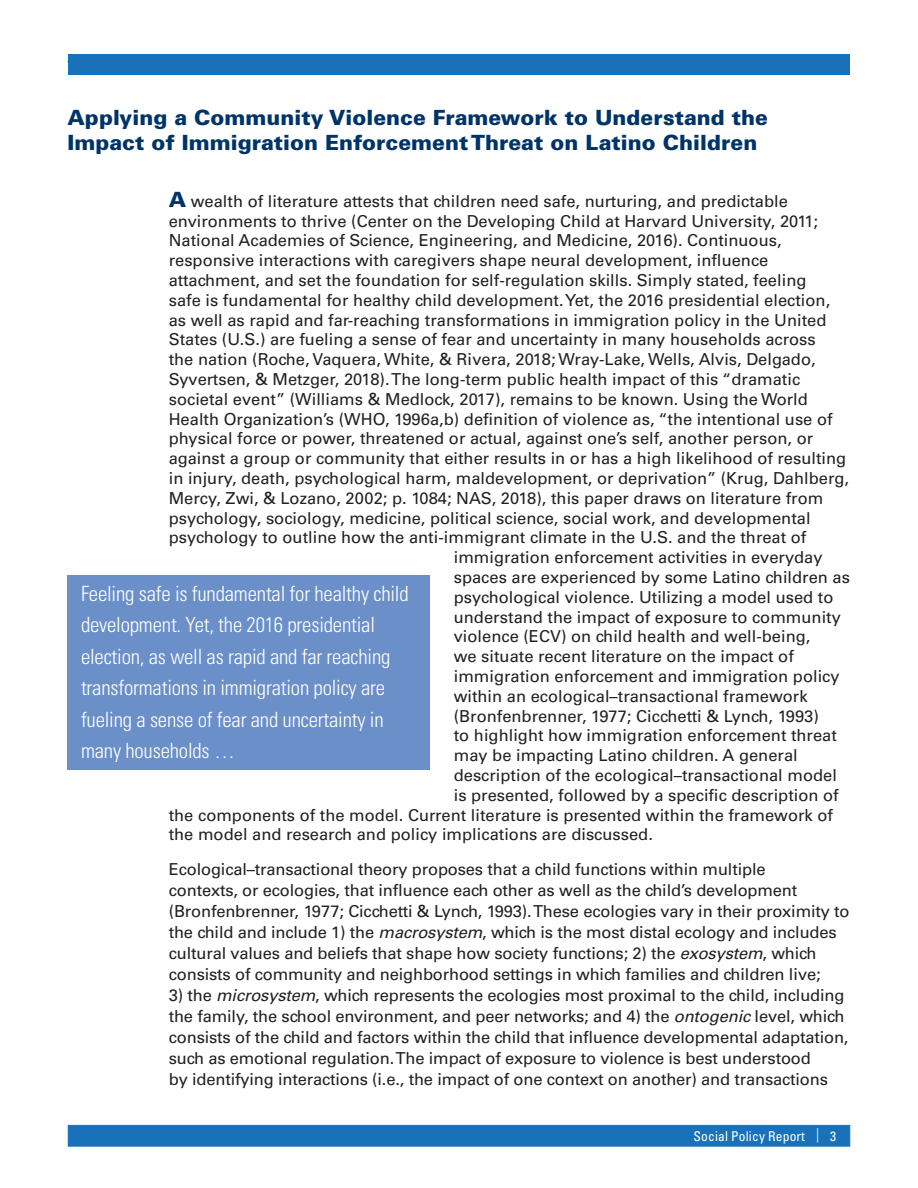
<style>
.page{position:relative;width:918px;height:1188px;background:#fff}
.page>*{position:absolute;margin:0;border:0;box-sizing:border-box;transform-origin:0 0}
.t1{font:300 condensed 21px/31.5px "Univers LT Std";letter-spacing:-.01em;color:#fff}
.t2{font:900 21px/25.2px "Univers LT Std";color:#003469}
.t3{font:16.5px/21px "Univers LT Std";color:#231f20}
.t4{font:condensed 13.5px "Univers LT Std";letter-spacing:.01em;color:#fff}
.s1{font-weight:900;font-size:21px;color:#003469}
.s2{font-style:italic}
.s3{font-stretch:normal;font-size:14.55px}
</style>
<div class="page">
<div style="left:68px;top:1125px;width:782px;height:22px;background:#1971ba;border:1px solid #1971ba"></div>
<div style="left:68px;top:54px;width:782px;height:21px;background:#1971ba"></div>
<div style="left:68px;top:575px;width:362px;height:195px;background:#6b8fc9"></div>
<p class="t2" style="left:68px;top:104px;width:702px">Applying a Community Violence Framework to Understand the<br>Impact of Immigration Enforcement Threat on Latino Children</p>
<p class="t3" style="left:169px;top:191px;width:621px"><span class="s1">A</span> wealth of literature attests that children need safe, nurturing, and predictable</p>
<p class="t3" style="left:169px;top:210px;width:651px">environments to thrive (Center on the Developing Child at Harvard University, 2011;</p>
<p class="t3" style="left:169px;top:230px;width:614px">National Academies of Science, Engineering, and Medicine, 2016). Continuous,</p>
<p class="t3" style="left:169px;top:250px;width:601px">responsive interactions with caregivers shape neural development, influence</p>
<p class="t3" style="left:169px;top:270px;width:639px">attachment, and set the foundation for self-regulation skills. Simply stated, feeling</p>
<p class="t3" style="left:169px;top:290px;width:663px">safe is fundamental for healthy child development. Yet, the 2016 presidential election,</p>
<p class="t3" style="left:169px;top:309px;width:659px">as well as rapid and far-reaching transformations in immigration policy in the United</p>
<p class="t3" style="left:169px;top:329px;width:649px">States (U.S.) are fueling a sense of fear and uncertainty in many households across</p>
<p class="t3" style="left:169px;top:349px;width:648px">the nation (Roche, Vaquera, White, &amp; Rivera, 2018; Wray-Lake, Wells, Alvis, Delgado,</p>
<p class="t3" style="left:169px;top:369px;width:633px">Syvertsen, &amp; Metzger, 2018). The long-term public health impact of this “dramatic</p>
<p class="t3" style="left:169px;top:389px;width:641px">societal event” (Williams &amp; Medlock, 2017), remains to be known. Using the World</p>
<p class="t3" style="left:169px;top:408px;width:665px">Health Organization’s (WHO, 1996a,b) definition of violence as, “the intentional use of</p>
<p class="t3" style="left:169px;top:428px;width:646px">physical force or power, threatened or actual, against one’s self, another person, or</p>
<p class="t3" style="left:169px;top:448px;width:679px">against a group or community that either results in or has a high likelihood of resulting</p>
<p class="t3" style="left:169px;top:468px;width:682px">in injury, death, psychological harm, maldevelopment, or deprivation” (Krug, Dahlberg,</p>
<p class="t3" style="left:169px;top:488px;width:656px">Mercy, Zwi, &amp; Lozano, 2002; p. 1084; NAS, 2018), this paper draws on literature from</p>
<p class="t3" style="left:169px;top:507px;width:643px">psychology, sociology, medicine, political science, social work, and developmental</p>
<p class="t3" style="left:169px;top:527px;width:639px">psychology to outline how the anti-immigrant climate in the U.S. and the threat of</p>
<p class="t3" style="left:454px;top:547px;width:370px">immigration enforcement activities in everyday</p>
<p class="t3" style="left:454px;top:567px;width:398px">spaces are experienced by some Latino children as</p>
<p class="t3" style="left:454px;top:587px;width:381px">psychological violence. Utilizing a model used to</p>
<p class="t3" style="left:454px;top:606px;width:389px">understand the impact of exposure to community</p>
<p class="t3" style="left:454px;top:626px;width:358px">violence (ECV) on child health and well-being,</p>
<p class="t3" style="left:454px;top:646px;width:342px">we situate recent literature on the impact of</p>
<p class="t3" style="left:454px;top:666px;width:387px">immigration enforcement and immigration policy</p>
<p class="t3" style="left:454px;top:686px;width:355px">within an ecological–transactional framework</p>
<p class="t3" style="left:454px;top:705px;width:367px">(Bronfenbrenner, 1977; Cicchetti &amp; Lynch, 1993)</p>
<p class="t3" style="left:454px;top:725px;width:385px">to highlight how immigration enforcement threat</p>
<p class="t3" style="left:454px;top:745px;width:346px">may be impacting Latino children. A general</p>
<p class="t3" style="left:454px;top:765px;width:385px">description of the ecological–transactional model</p>
<p class="t3" style="left:454px;top:785px;width:387px">is presented, followed by a specific description of</p>
<p class="t3" style="left:169px;top:804px;width:666px">the components of the model. Current literature is presented within the framework of</p>
<p class="t3" style="left:169px;top:824px;width:486px">the model and research and policy implications are discussed.</p>
<p class="t3" style="left:169px;top:859px;width:682px">Ecological–transactional theory proposes that a child functions within multiple<br>contexts, or ecologies, that influence each other as well as the child’s development (Bronfenbrenner, 1977; Cicchetti &amp; Lynch, 1993). These ecologies vary in their proximity to the child and include 1) the <span class="s2">macrosystem</span>, which is the most distal ecology and includes cultural values and beliefs that shape how society functions; 2) the <span class="s2">exosystem</span>, which consists of community and neighborhood settings in which families and children live;</p>
<p class="t3" style="left:169px;top:985px;width:681px">3) the <span class="s2">microsystem</span>, which represents the ecologies most proximal to the child, including the family, the school environment, and peer networks; and 4) the <span class="s2">ontogenic</span> level, which consists of the child and factors within the child that influence developmental adaptation, such as emotional regulation. The impact of exposure to violence is best understood<br>by identifying interactions (i.e., the impact of one context on another) and transactions</p>
<p class="t1" style="left:81px;top:577px;width:329px">Feeling safe is fundamental for healthy child development. Yet, the 2016 presidential election, as well as rapid and far reaching transformations in immigration policy are fueling a sense of fear and uncertainty in many households …</p>
<p class="t4" style="left:694px;top:1127px;width:144px">Social Policy Report <span class="s3">|</span> 3</p>
</div>
